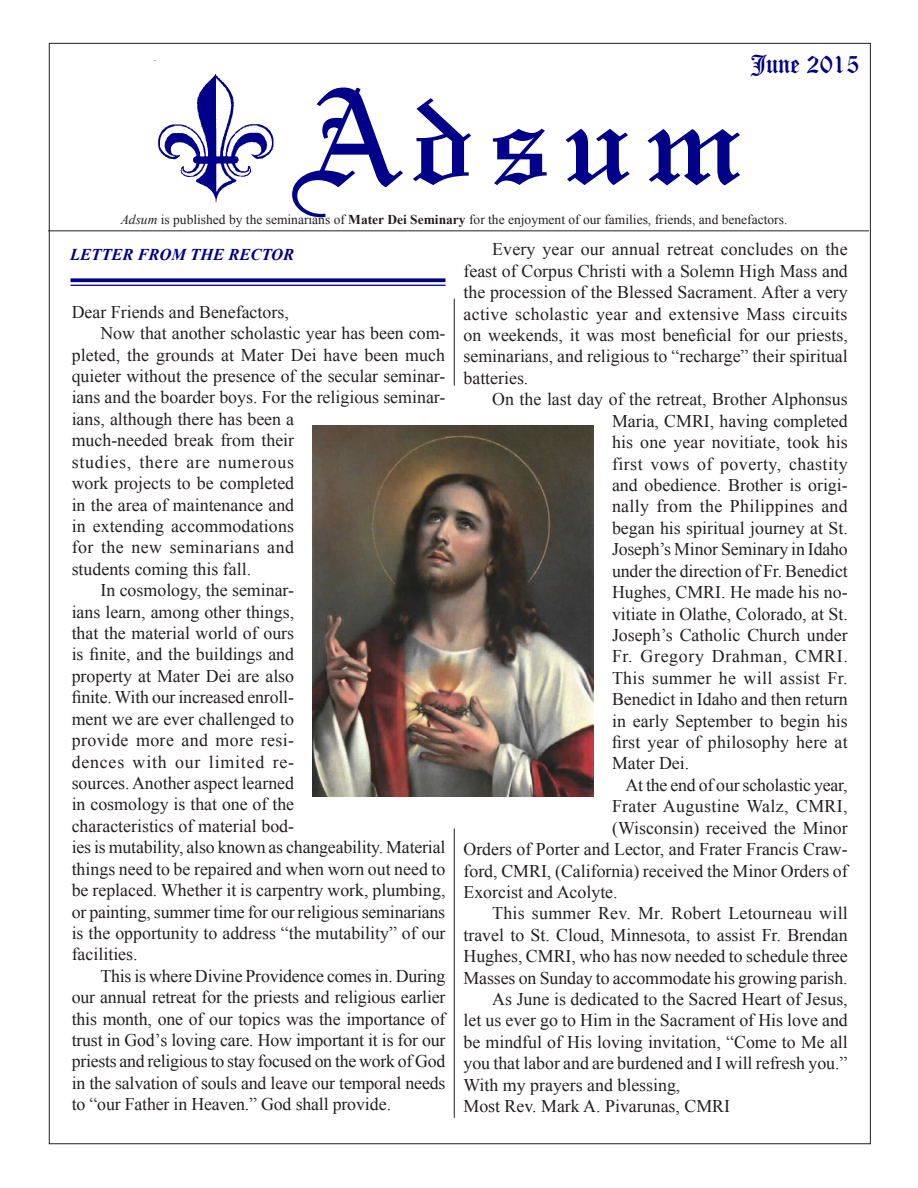
<style>
.page{position:relative;width:918px;height:1188px;background:#fff}
.page>*{position:absolute;margin:0;border:0;box-sizing:border-box;transform-origin:0 0}
.t1{font:144px "Marriage";letter-spacing:.08em;color:#008;scale:1.2 1}
.t2{font:27px "PT Stratford";color:#008}
.t3{font:17.85px/21.5px "Times New Roman";color:#231f20;text-align:justify}
.t4{font:17.85px "Times New Roman";letter-spacing:.02em;color:#231f20}
.t5{font:italic 700 16.5px "Times New Roman";color:#008}
.t6{font:13.5px "Times New Roman";color:#231f20}
.s1{font-style:italic}
.s2{font-weight:700}
</style>
<div class="page">
<img style="left:158px;top:74px;width:115px;height:128px">
<hr style="left:48px;top:230px;width:821px;height:1px;background:#231f20">
<svg style="left:70px;top:278px;width:376px;height:4px;fill:#008"></svg>
<hr style="left:70px;top:285px;width:376px;height:1px;background:#008">
<img style="left:312px;top:425px;width:282px;height:371px">
<hr style="left:454px;top:299px;width:1px;height:87px;background:#231f20">
<hr style="left:454px;top:829px;width:1px;height:289px;background:#231f20">
<p class="t2" style="left:751px;top:47px;width:110px">June 2015</p>
<p class="t1" style="left:300px;top:58px;width:370px">Adsum</p>
<p class="t5" style="left:70px;top:243px;width:225px">LETTER FROM THE RECTOR</p>
<p class="t6" style="left:121px;top:211px;width:668px"><span class="s1">Adsum</span> is published by the seminarians of <span class="s2">Mater Dei Seminary</span> for the enjoyment of our families, friends, and benefactors.</p>
<p class="t3" style="left:464px;top:238px;width:386px;text-indent:29px">Every year our annual retreat concludes on the feast of Corpus Christi with a Solemn High Mass and the procession of the Blessed Sacrament. After a very active scholastic year and extensive Mass circuits on weekends, it was most beneficial for our priests, seminarians, and religious to “recharge” their spiritual batteries.</p>
<p class="t3" style="left:612px;top:388px;width:237px;text-indent:-120px">On the last day of the retreat, Brother Alphonsus Maria, CMRI, having completed his one year novitiate, took his first vows of poverty, chastity and obedience. Brother is origi&shy;nally from the Philippines and began his spiritual journey at St.<br>Joseph’s Minor Seminary in Idaho under the direction of Fr. Benedict Hughes, CMRI. He made his no&shy;vitiate in Olathe, Colorado, at St.<br>Joseph’s Catholic Church under Fr. Gregory Drahman, CMRI.<br>This summer he will assist Fr.<br>Benedict in Idaho and then return in early September to begin his first year of philosophy here at Mater Dei.</p>
<p class="t3" style="left:625px;top:774px;width:224px">At the end of our scholastic year,</p>
<p class="t4" style="left:612px;top:794px;width:237px">Frater Augustine Walz, CMRI,</p>
<p class="t3" style="left:612px;top:817px;width:237px">(Wisconsin) received the Minor</p>
<p class="t3" style="left:464px;top:838px;width:386px">Orders of Porter and Lector, and Frater Francis Craw-</p>
<p class="t3" style="left:464px;top:860px;width:386px">ford, CMRI, (California) received the Minor Orders of</p>
<p class="t3" style="left:464px;top:881px;width:156px">Exorcist and Acolyte.</p>
<p class="t3" style="left:464px;top:902px;width:386px;text-indent:29px">This summer Rev. Mr. Robert Letourneau will travel to St. Cloud, Minnesota, to assist Fr. Brendan Hughes, CMRI, who has now needed to schedule three Masses on Sunday to accommodate his growing parish.</p>
<p class="t3" style="left:464px;top:988px;width:386px;text-indent:29px">As June is dedicated to the Sacred Heart of Jesus, let us ever go to Him in the Sacrament of His love and be mindful of His loving invitation, “Come to Me all you that labor and are burdened and I will refresh you.”</p>
<p class="t3" style="left:464px;top:1074px;width:218px">With my prayers and blessing,</p>
<p class="t3" style="left:464px;top:1095px;width:268px">Most Rev. Mark A. Pivarunas, CMRI</p>
<p class="t3" style="left:72px;top:301px;width:219px">Dear Friends and Benefactors,</p>
<p class="t3" style="left:72px;top:322px;width:375px;text-align:left;text-indent:29px">Now that another scholastic year has been com&shy;pleted, the grounds at Mater Dei have been much quieter without the presence of the secular seminar&shy;ians and the boarder boys. For the religious seminar&shy;ians, although there has been a<br>much-needed break from their<br>studies, there are numerous<br>work projects to be completed<br>in the area of maintenance and<br>in extending accommodations<br>for the new seminarians and<br>students coming this fall.</p>
<p class="t3" style="left:72px;top:579px;width:375px;text-align:left;text-indent:29px">In cosmology, the seminar-<br>ians learn, among other things,<br>that the material world of ours<br>is finite, and the buildings and<br>property at Mater Dei are also<br>finite. With our increased enroll-<br>ment we are ever challenged to<br>provide more and more resi-<br>dences with our limited re-<br>sources. Another aspect learned<br>in cosmology is that one of the<br>characteristics of material bod-<br>ies is mutability, also known as changeability. Material things need to be repaired and when worn out need to be replaced. Whether it is carpentry work, plumbing, or painting, summer time for our religious seminarians is the opportunity to address “the mutability” of our facilities.</p>
<p class="t3" style="left:72px;top:965px;width:375px;text-indent:29px">This is where Divine Providence comes in. During our annual retreat for the priests and religious earlier this month, one of our topics was the importance of trust in God’s loving care. How important it is for our priests and religious to stay focused on the work of God in the salvation of souls and leave our temporal needs to “our Father in Heaven.” God shall provide.</p>
</div>
